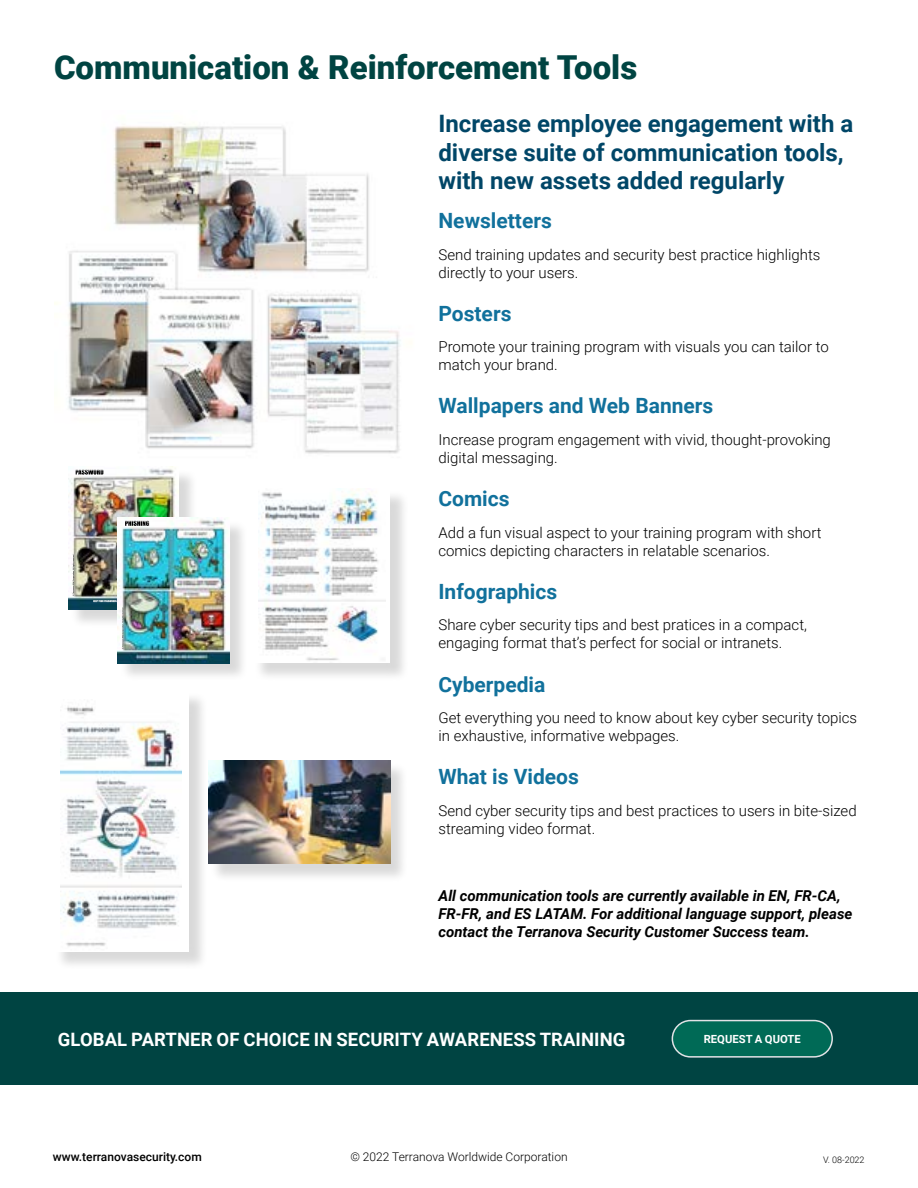
<style>
.page{position:relative;width:918px;height:1188px;background:#fff}
.page>*{position:absolute;margin:0;border:0;box-sizing:border-box;transform-origin:0 0}
.t1{font:900 33px "Roboto";color:#004442}
.t2{font:700 24px/28.8px "Roboto";color:#004667}
.t3{font:700 21px "Roboto";color:#11719c}
.t4{font:700 18.45px "Roboto";letter-spacing:.005em;color:#fff}
.t5{font:300 15px/18px "Roboto";color:#000}
.t6{font:italic 700 15px/18px "Roboto";color:#000}
.t7{font:300 12px "Roboto";color:#000}
.t8{font:500 12px "Roboto";color:#000}
.t9{font:700 11.25px "Roboto";letter-spacing:.005em;color:#fff}
.t10{font:300 9px "Roboto";color:#000}
</style>
<div class="page">
<img style="left:54px;top:124px;width:347px;height:330px">
<div style="left:0;top:992px;width:918px;height:93px;background:#004442"></div>
<div style="left:672px;top:1021px;width:160px;height:36px;background:#006a56;border-radius:18px"></div>
<div style="left:672px;top:1020px;width:161px;height:38px;border:2px solid #e2e3e6;border-radius:18px"></div>
<div style="left:71px;top:469px;width:127px;height:159px;background:#000;opacity:.15"></div>
<img style="left:68px;top:466px;width:111px;height:144px">
<div style="left:55px;top:693px;width:153px;height:277px;background:#000;opacity:.15"></div>
<div style="left:53px;top:690px;width:136px;height:261px;background:#fff"></div>
<img style="left:60px;top:706px;width:122px;height:241px">
<div style="left:254px;top:491px;width:155px;height:190px;background:#000;opacity:.15"></div>
<div style="left:252px;top:488px;width:138px;height:175px;background:#fff"></div>
<img style="left:258px;top:488px;width:128px;height:173px">
<div style="left:211px;top:763px;width:198px;height:120px;background:#000;opacity:.15"></div>
<img style="left:208px;top:760px;width:182px;height:104px">
<div style="left:120px;top:520px;width:127px;height:162px;background:#000;opacity:.15"></div>
<img style="left:118px;top:518px;width:111px;height:145px">
<h1 class="t1" style="left:54px;top:44px;width:585px">Communication &amp; Reinforcement Tools</h1>
<h2 class="t2" style="left:438px;top:108px;width:416px">Increase employee engagement with a diverse suite of communication tools, with new assets added regularly</h2>
<h3 class="t3" style="left:438px;top:206px;width:115px">Newsletters</h3>
<p class="t5" style="left:438px;top:245px;width:384px">Send training updates and security best practice highlights directly to your users.</p>
<h3 class="t3" style="left:438px;top:299px;width:74px">Posters</h3>
<p class="t5" style="left:438px;top:337px;width:392px">Promote your training program with visuals you can tailor to match your brand.</p>
<h3 class="t3" style="left:438px;top:391px;width:276px">Wallpapers and Web Banners</h3>
<p class="t5" style="left:438px;top:430px;width:394px">Increase program engagement with vivid, thought-provoking digital messaging.</p>
<h3 class="t3" style="left:438px;top:484px;width:73px">Comics</h3>
<p class="t5" style="left:438px;top:523px;width:385px">Add a fun visual aspect to your training program with short comics depicting characters in relatable scenarios.</p>
<h3 class="t3" style="left:438px;top:577px;width:120px">Infographics</h3>
<p class="t5" style="left:438px;top:615px;width:370px">Share cyber security tips and best pratices in a compact, engaging format that’s perfect for social or intranets.</p>
<h3 class="t3" style="left:438px;top:669px;width:108px">Cyberpedia</h3>
<p class="t5" style="left:438px;top:708px;width:420px">Get everything you need to know about key cyber security topics in exhaustive, informative webpages.</p>
<h3 class="t3" style="left:438px;top:762px;width:142px">What is Videos</h3>
<p class="t5" style="left:438px;top:801px;width:420px">Send cyber security tips and best practices to users in bite-sized streaming video format.</p>
<p class="t6" style="left:438px;top:886px;width:416px">All communication tools are currently available in EN, FR-CA,<br>FR-FR, and ES LATAM. For additional language support, please contact the Terranova Security Customer Success team.</p>
<p class="t4" style="left:58px;top:1026px;width:569px">GLOBAL PARTNER OF CHOICE IN SECURITY AWARENESS TRAINING</p>
<p class="t9" style="left:704px;top:1031px;width:99px">REQUEST A QUOTE</p>
<p class="t8" style="left:53px;top:1149px;width:150px">www.terranovasecurity.com</p>
<p class="t7" style="left:350px;top:1149px;width:219px">© 2022 Terranova Worldwide Corporation</p>
<p class="t10" style="left:823px;top:1153px;width:43px">V. 08-2022</p>
</div>
